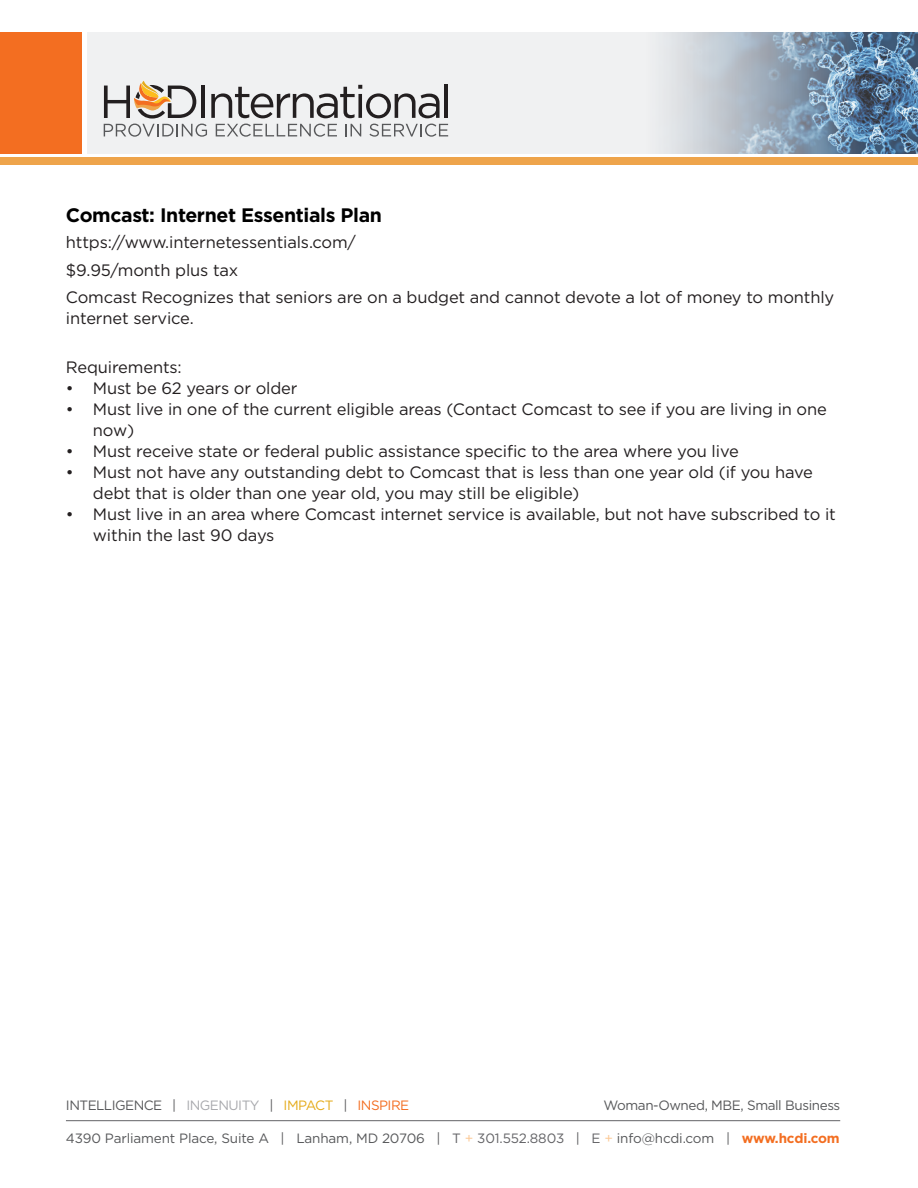
<style>
.page{position:relative;width:918px;height:1188px;background:#fff}
.page>*{position:absolute;margin:0;border:0;box-sizing:border-box;transform-origin:0 0}
.Sub_Head{font:700 19.5px "Gotham";letter-spacing:-.02em;color:#000}
.t1{font:16.5px/21px "Gotham";letter-spacing:-.01em;color:#231f20}
.Address_Info{font:13.5px "Gotham";letter-spacing:-.01em;color:#57585a}
.Address_Info-2{font:13.5px "Gotham";letter-spacing:-.03em;color:#57585a}
.s1{color:#a8a9ad}
.s2{color:#e5ab1b}
.s3{color:#f36e21}
.s4{color:#636366}
.s5{color:#fcc894}
.s6{font-weight:700;color:#f36e21}
</style>
<div class="page">
<div style="left:87px;top:32px;width:831px;height:121px;background:#f0f1f2"></div>
<div style="left:0;top:32px;width:82px;height:121px;background:#f36e21"></div>
<div style="left:0;top:158px;width:918px;height:7px;background:#eea44b"></div>
<svg style="left:104px;top:81px;width:344px;height:56px"></svg>
<hr style="left:445px;top:84px;width:3px;height:34px;background:#231f20">
<hr style="left:66px;top:1120px;width:774px;height:1px;background:#636366">
<img style="left:666px;top:32px;width:252px;height:121px">
<p class="Sub_Head" style="left:66px;top:204px;width:318px">Comcast: Internet Essentials Plan</p>
<p class="t1" style="left:66px;top:231px;width:292px">https://www.internetessentials.com/</p>
<p class="t1" style="left:66px;top:259px;width:174px">$9.95/month plus tax</p>
<p class="t1" style="left:66px;top:287px;width:770px">Comcast Recognizes that seniors are on a budget and cannot devote a lot of money to monthly internet service.</p>
<p class="t1" style="left:66px;top:356px;width:117px">Requirements:</p>
<p class="t1" style="left:66px;top:377px;width:233px">• Must be 62 years or older</p>
<p class="t1" style="left:93px;top:398px;width:735px;text-indent:-27px">• Must live in one of the current eligible areas (Contact Comcast to see if you are living in one now)</p>
<p class="t1" style="left:66px;top:440px;width:674px">• Must receive state or federal public assistance specific to the area where you live</p>
<p class="t1" style="left:93px;top:461px;width:721px;text-indent:-27px">• Must not have any outstanding debt to Comcast that is less than one year old (if you have debt that is older than one year old, you may still be eligible)</p>
<p class="t1" style="left:93px;top:503px;width:744px;text-indent:-27px">• Must live in an area where Comcast internet service is available, but not have subscribed to it within the last 90 days</p>
<p class="Address_Info-2" style="left:66px;top:1098px;width:345px">INTELLIGENCE | <span class="s1">INGENUITY</span> | <span class="s2">IMPACT</span> | <span class="s3">INSPIRE</span></p>
<p class="Address_Info-2" style="left:604px;top:1098px;width:238px">Woman-Owned, MBE, Small Business</p>
<p class="Address_Info" style="left:66px;top:1131px;width:775px">4390 Parliament Place, Suite A | Lanham, MD 20706 | <span class="s4">T</span> <span class="s5">+</span> <span class="s4">301.552.8803</span> | <span class="s4">E</span> <span class="s5">+</span> info@hcdi.com | <span class="s6">www.hcdi.com</span></p>
</div>
